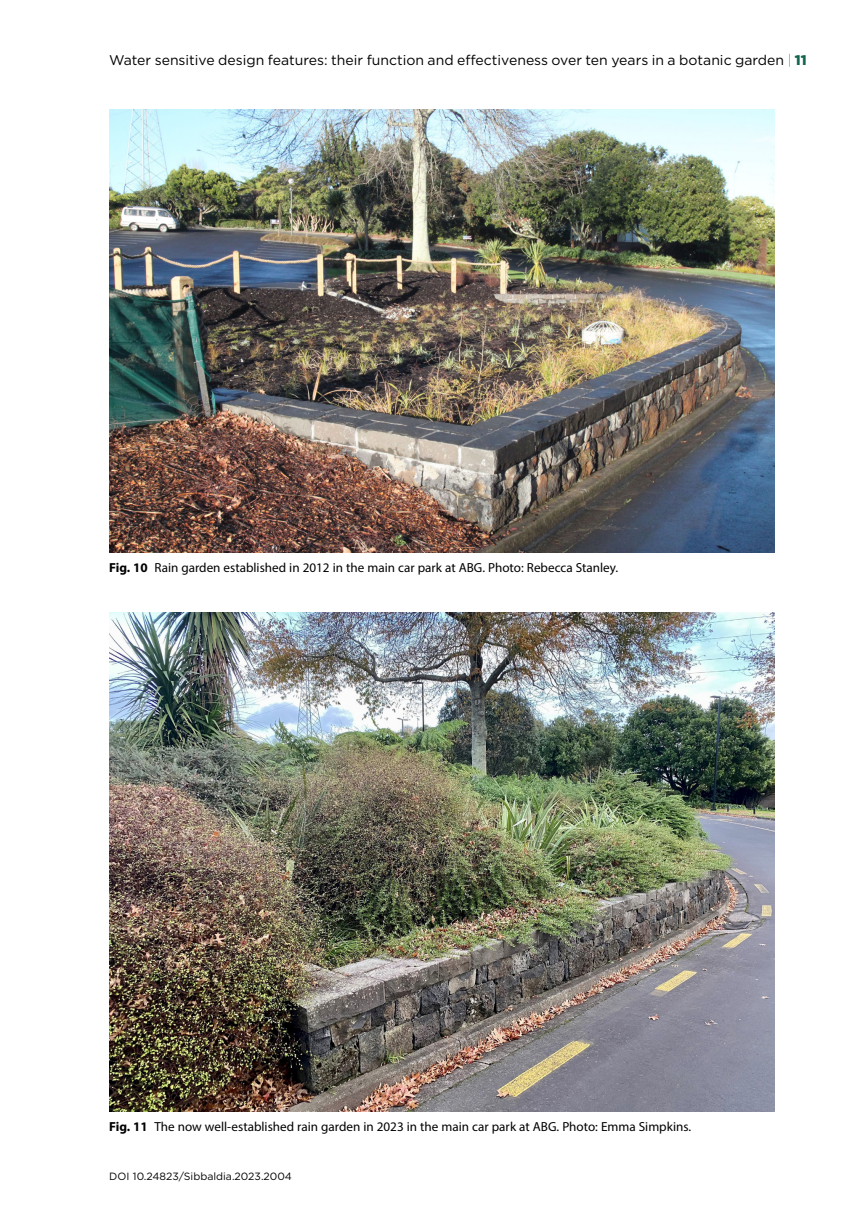
<style>
.page{position:relative;width:864px;height:1226px;background:#fff}
.page>*{position:absolute;margin:0;border:0;box-sizing:border-box;transform-origin:0 0}
.t1{font:14px "Gotham";color:#000}
.captions{font:13.12px "Myriad Pro";color:#000}
.t2{font:10.5px "Gotham";color:#000}
.s1{font-weight:100}
.s2{font-weight:900;color:#12664d}
.s3{font-weight:700}
</style>
<div class="page">
<img style="left:109px;top:109px;width:665px;height:443px">
<img style="left:109px;top:613px;width:665px;height:498px">
<p class="t1" style="left:109px;top:51px;width:698px">Water sensitive design features: their function and effectiveness over ten years in a botanic garden <span class="s1">|</span> <span class="s2">11</span></p>
<p class="captions" style="left:109px;top:559px;width:510px"><span class="s3">Fig. 10</span> Rain garden established in 2012 in the main car park at ABG. Photo: Rebecca Stanley.</p>
<p class="captions" style="left:109px;top:1117px;width:583px"><span class="s3">Fig. 11</span> The now well-established rain garden in 2023 in the main car park at ABG. Photo: Emma Simpkins.</p>
<p class="t2" style="left:109px;top:1169px;width:184px">DOI 10.24823/Sibbaldia.2023.2004</p>
</div>
